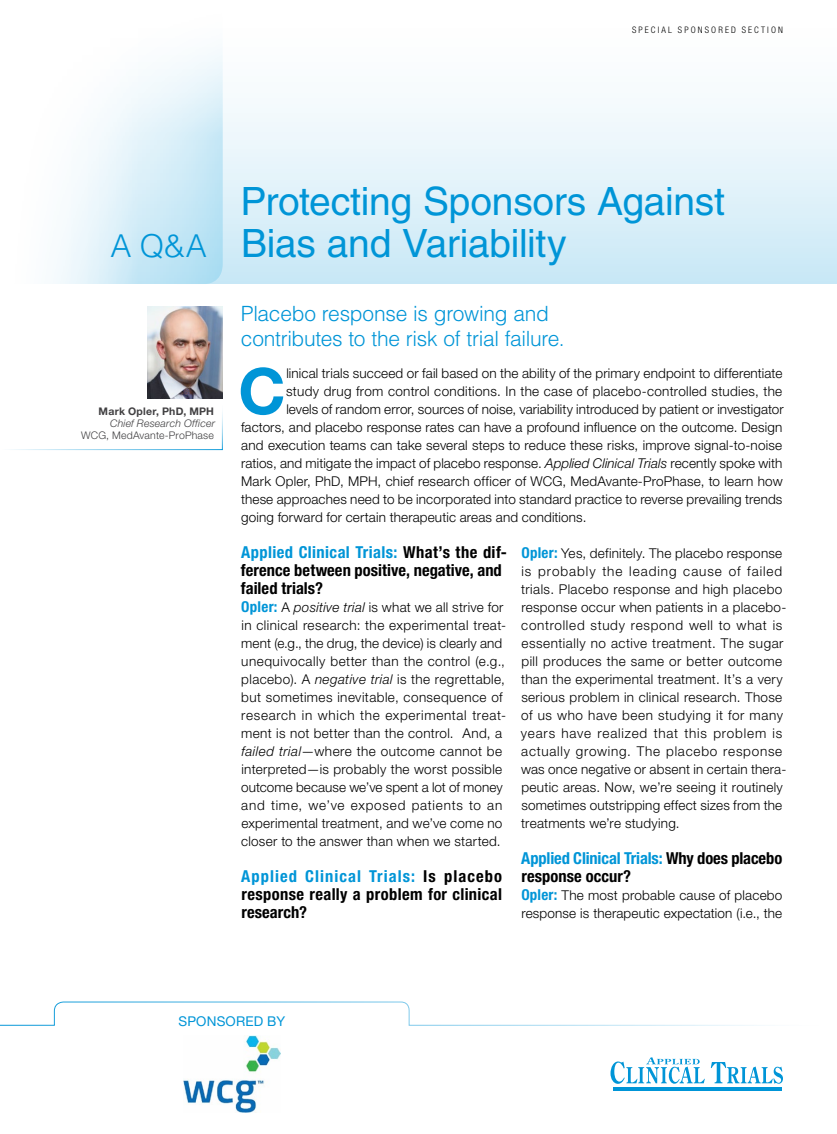
<style>
.page{position:relative;width:837px;height:1134px;background:#fff}
.page>*{position:absolute;margin:0;border:0;box-sizing:border-box;transform-origin:0 0}
.textdropcap_2{font:700 63.9px "Helvetica Neue LT Std";color:#0095d7}
.main_head{font:39px/42px "Helvetica LT Std";letter-spacing:-.01em;color:#0095d7}
.main_subhead{font:300 21px/25.2px "Helvetica LT Std";letter-spacing:-.015em;color:#0095d7}
.DD_1_Question{font:700 condensed 16.5px/18px "Helvetica Neue LT Std";letter-spacing:.005em;color:#000}
.DD_2_Answer{font:300 13.5px/18px "Helvetica Neue LT Std";letter-spacing:.025em;color:#000}
.textdropcap_2-2{font:300 13.5px "Helvetica Neue LT Std";letter-spacing:.01em;color:#000}
.t1{font:13.5px "Helvetica Neue LT Std";letter-spacing:.015em;color:#0095d7}
.mug_slug{font:300 10.5px/12px "Helvetica Neue LT Std";letter-spacing:.015em;color:#414042;text-align:right}
.t2{font:300 condensed 9px "Helvetica Neue LT Std";letter-spacing:.235em;color:#000}
.s1{font-weight:300;font-size:31.5px}
.s2{font-weight:700}
.s3{font-style:italic}
.s4{color:#0095d7}
.s5{font-weight:700;font-stretch:condensed;font-size:15px;color:#0095d7}
</style>
<div class="page">
<div style="left:0;top:0;width:837px;height:284px;background:linear-gradient(to bottom,#fff,#cce9f7)"></div>
<svg style="left:0;top:0;width:223px;height:284px"></svg>
<svg style="left:0;top:1001px;width:782px;height:112px"></svg>
<img style="left:148px;top:306px;width:75px;height:93px">
<svg style="left:711px;top:1062px;width:72px;height:22px"></svg>
<svg style="left:610px;top:1057px;width:95px;height:27px"></svg>
<hr style="left:613px;top:1087px;width:168px;height:4px;background:#0095d7">
<img style="left:183px;top:1035px;width:97px;height:77px">
<p class="t2" style="left:632px;top:24px;width:152px">SPECIAL SPONSORED SECTION</p>
<p class="main_head" style="left:110px;top:180px;width:616px;text-indent:130px">Protecting Sponsors Against<br><span class="s1">A Q&amp;A</span> Bias and Variability</p>
<p class="mug_slug" style="left:81px;top:406px;width:135px"><span class="s2">Mark Opler, PhD, MPH<br></span><span class="s3">Chief Research Officer<br></span>WCG, MedAvante-ProPhase</p>
<p class="main_subhead" style="left:241px;top:301px;width:325px">Placebo response is growing and contributes to the risk of trial failure.</p>
<p class="textdropcap_2" style="left:238px;top:352px;width:49px">C</p>
<p class="textdropcap_2-2" style="left:286px;top:365px;width:498px">linical trials succeed or fail based on the ability of the primary endpoint to differentiate</p>
<p class="textdropcap_2-2" style="left:286px;top:383px;width:498px">study drug from control conditions. In the case of placebo-controlled studies, the</p>
<p class="textdropcap_2-2" style="left:286px;top:401px;width:499px">levels of random error, sources of noise, variability introduced by patient or investigator</p>
<p class="textdropcap_2-2" style="left:241px;top:419px;width:543px">factors, and placebo response rates can have a profound influence on the outcome. Design</p>
<p class="textdropcap_2-2" style="left:241px;top:437px;width:543px">and execution teams can take several steps to reduce these risks, improve signal-to-noise</p>
<p class="textdropcap_2-2" style="left:241px;top:455px;width:543px">ratios, and mitigate the impact of placebo response. <span class="s3">Applied Clinical Trials</span> recently spoke with</p>
<p class="textdropcap_2-2" style="left:241px;top:473px;width:543px">Mark Opler, PhD, MPH, chief research officer of WCG, MedAvante-ProPhase, to learn how</p>
<p class="textdropcap_2-2" style="left:241px;top:491px;width:543px">these approaches need to be incorporated into standard practice to reverse prevailing trends</p>
<p class="textdropcap_2-2" style="left:241px;top:509px;width:347px">going forward for certain therapeutic areas and conditions.</p>
<p class="DD_1_Question" style="left:241px;top:543px;width:268px"><span class="s4">Applied Clinical Trials:</span> What’s the dif&shy;ference between positive, negative, and failed trials?</p>
<p class="DD_2_Answer" style="left:241px;top:598px;width:267px"><span class="s5">Opler:</span> A <span class="s3">positive trial</span> is what we all strive for in clinical research: the experimental treat&shy;ment (e.g., the drug, the device) is clearly and unequivocally better than the control (e.g., placebo). A <span class="s3">negative trial</span> is the regrettable, but sometimes inevitable, consequence of research in which the experimental treat&shy;ment is not better than the control. And, a <span class="s3">failed trial</span>—where the outcome cannot be interpreted—is probably the worst possible outcome because we’ve spent a lot of money and time, we’ve exposed patients to an experimental treatment, and we’ve come no closer to the answer than when we started.</p>
<p class="DD_1_Question" style="left:241px;top:867px;width:263px;text-align:justify"><span class="s4">Applied Clinical Trials:</span> Is placebo response really a problem for clinical research?</p>
<p class="DD_2_Answer" style="left:521px;top:544px;width:267px"><span class="s5">Opler:</span> Yes, definitely. The placebo response is probably the leading cause of failed trials. Placebo response and high placebo response occur when patients in a placebo&shy;controlled study respond well to what is essentially no active treatment. The sugar pill produces the same or better outcome than the experimental treatment. It’s a very serious problem in clinical research. Those of us who have been studying it for many years have realized that this problem is actually growing. The placebo response was once negative or absent in certain thera&shy;peutic areas. Now, we’re seeing it routinely sometimes outstripping effect sizes from the treatments we’re studying.</p>
<p class="DD_1_Question" style="left:521px;top:849px;width:263px"><span class="s4">Applied Clinical Trials:</span> Why does placebo response occur?</p>
<p class="DD_2_Answer" style="left:521px;top:886px;width:263px"><span class="s5">Opler:</span> The most probable cause of placebo response is therapeutic expectation (i.e., the</p>
<p class="t1" style="left:178px;top:1013px;width:108px">SPONSORED BY</p>
</div>
